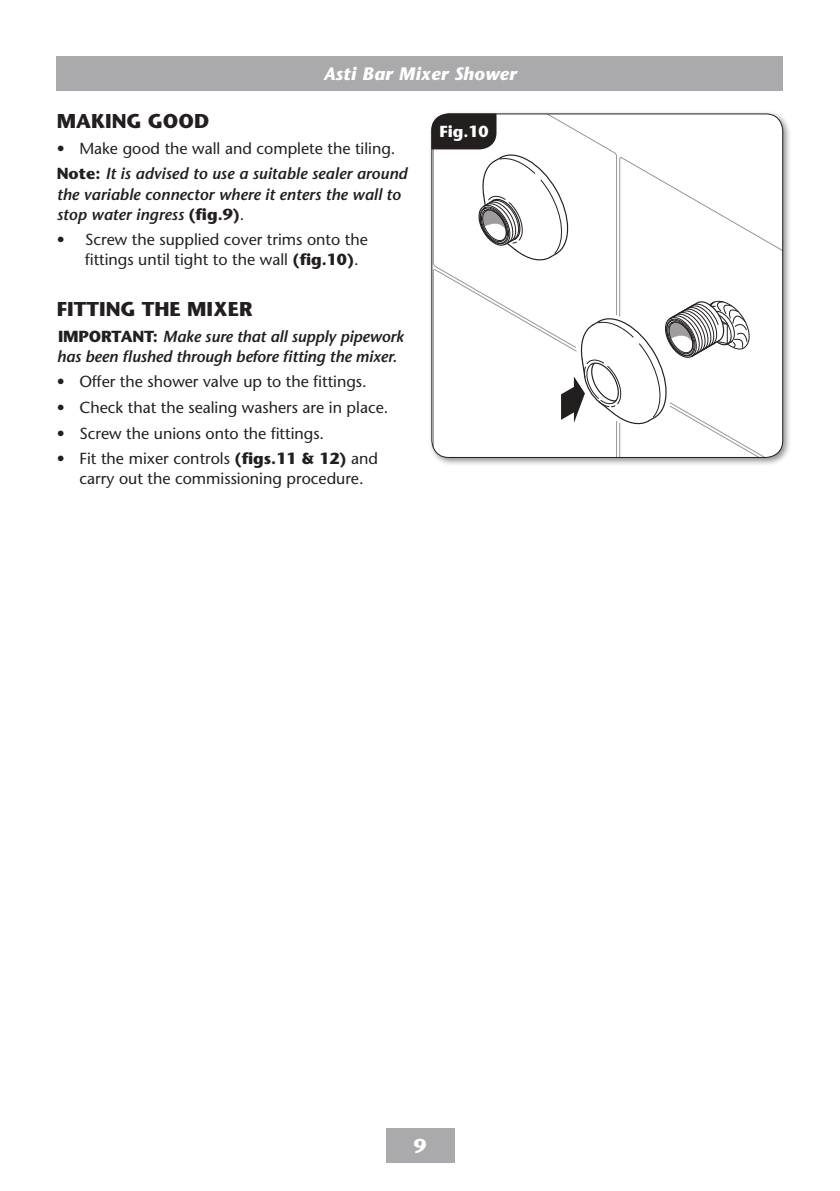
<style>
.page{position:relative;width:840px;height:1191px;background:#fff}
.page>*{position:absolute;margin:0;border:0;box-sizing:border-box;transform-origin:0 0}
.t1{font:700 20px "Stone Sans Std";color:#241f1f}
.t2{font:700 20px "Stone Sans Std";color:#fff}
.t3{font:italic 700 18px "Stone Sans Std";letter-spacing:.01em;color:#fff}
.t4{font:500 16px/20px "Stone Sans Std";color:#241f1f}
.t5{font:italic 600 16px/20px "Stone Sans Std";letter-spacing:-.01em;color:#241f1f}
.t6{font:700 16px "Stone Sans Std";color:#fff}
.s1{font-weight:700}
.s2{font-weight:600;font-style:italic}
.s3{font-weight:700;font-style:normal}
.s4{font-weight:500;font-style:normal}
</style>
<div class="page">
<div style="left:57px;top:57px;width:725px;height:34px;background:#aaaaac"></div>
<div style="left:386px;top:1128px;width:68px;height:34px;background:#aaaaac"></div>
<div style="left:427px;top:110px;width:364px;height:356px;background:#241f1f;opacity:.5"></div>
<div style="left:431px;top:114px;width:351px;height:343px;background:#fff;border-radius:17px"></div>
<svg style="left:433px;top:127px;width:184px;height:141px"></svg>
<svg style="left:619px;top:157px;width:161px;height:111px"></svg>
<svg style="left:432px;top:268px;width:350px;height:189px"></svg>
<svg style="left:431px;top:114px;width:140px;height:148px"></svg>
<p class="t3" style="left:323px;top:63px;width:194px">Asti Bar Mixer Shower</p>
<p class="t1" style="left:57px;top:109px;width:154px">MAKING GOOD</p>
<p class="t4" style="left:57px;top:135px;width:352px;line-height:25.6px">• Make good the wall and complete the tiling.<br><span class="s1">Note:</span> <span class="s2">It is advised to use a suitable sealer around</span></p>
<p class="t5" style="left:57px;top:184px;width:345px">the variable connector where it enters the wall to stop water ingress <span class="s3">(fig.9)</span><span class="s4">.</span></p>
<p class="t4" style="left:85px;top:230px;width:284px;text-indent:-28px">• Screw the supplied cover trims onto the fittings until tight to the wall <span class="s1">(fig.10)</span>.</p>
<p class="t1" style="left:57px;top:297px;width:197px">FITTING THE MIXER</p>
<p class="t5" style="left:57px;top:326px;width:348px"><span class="s3">IMPORTANT:</span> Make sure that all supply pipework has been flushed through before fitting the mixer.</p>
<p class="t4" style="left:57px;top:372px;width:311px">• Offer the shower valve up to the fittings.</p>
<p class="t4" style="left:57px;top:397px;width:333px">• Check that the sealing washers are in place.</p>
<p class="t4" style="left:57px;top:423px;width:269px">• Screw the unions onto the fittings.</p>
<p class="t4" style="left:57px;top:449px;width:323px;text-align:center">• Fit the mixer controls <span class="s1">(figs.11 &amp; 12)</span> and carry out the commissioning procedure.</p>
<p class="t6" style="left:439px;top:122px;width:51px">Fig.10</p>
<p class="t2" style="left:413px;top:1134px;width:14px">9</p>
</div>
